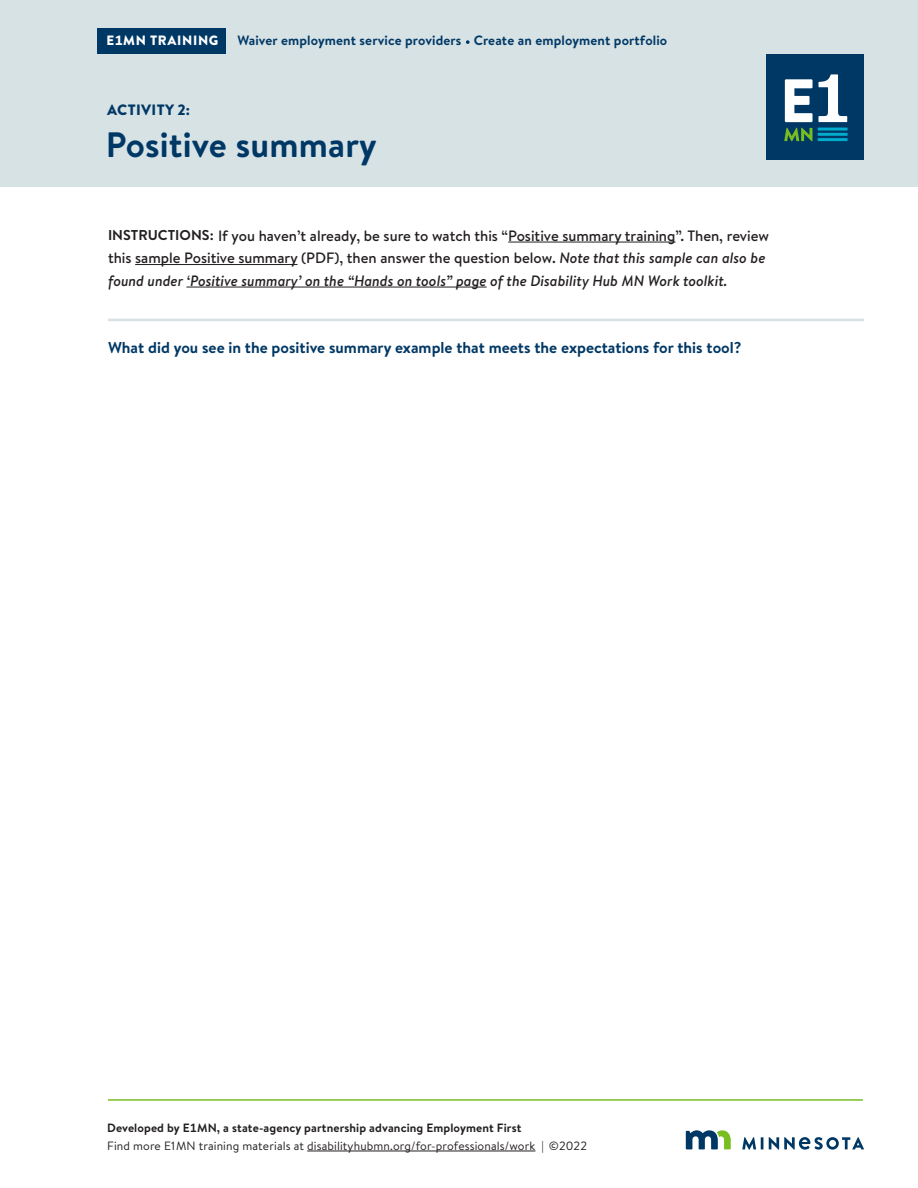
<style>
.page{position:relative;width:918px;height:1188px;background:#fff}
.page>*{position:absolute;margin:0;border:0;box-sizing:border-box;transform-origin:0 0}
.Header_1_H1{font:700 35.25px "Brandon Text";letter-spacing:.005em;color:#003865}
.Subhead_1_Normal_cas{font:700 15.75px "Brandon Text";color:#003865}
.Instructions_body{font:500 15px/22.5px "Brandon Text";color:#231f20}
.Header_1_H1-2{font:900 15px "Brandon Text";letter-spacing:.025em;color:#003865}
.E1MN_Training{font:700 13.5px "Brandon Text";letter-spacing:.01em;color:#003865}
.E1MN_Training-2{font:900 13.5px "Brandon Text";letter-spacing:.05em;color:#fff}
.t1{font:12px/18px "Brandon Text";letter-spacing:.01em;color:#231f20}
.s1{font-weight:700;font-size:14.25px}
.s2{font-style:italic}
.s3{font-weight:700}
</style>
<div class="page">
<div style="left:0;top:0;width:918px;height:187px;background:#d7e2e5"></div>
<div style="left:97px;top:28px;width:129px;height:26px;background:#003865"></div>
<hr style="left:108px;top:319px;width:756px;height:2px;background:#d7e2e5">
<hr style="left:108px;top:1099px;width:755px;height:2px;background:#78be21">
<svg style="left:466px;top:40px;width:4px;height:4px"></svg>
<hr style="left:508px;top:242px;width:167px;height:1px;background:#231f20">
<hr style="left:135px;top:264px;width:163px;height:1px;background:#231f20">
<hr style="left:186px;top:287px;width:301px;height:1px;background:#231f20">
<div style="left:767px;top:54px;width:97px;height:106px;background:#003865"></div>
<svg style="left:784px;top:128px;width:28px;height:13px"></svg>
<hr style="left:818px;top:128px;width:30px;height:3px;background:#00abcc">
<hr style="left:818px;top:133px;width:30px;height:3px;background:#00abcc">
<hr style="left:818px;top:138px;width:30px;height:3px;background:#00abcc">
<svg style="left:785px;top:74px;width:62px;height:48px"></svg>
<hr style="left:307px;top:1151px;width:228px;height:1px;background:#231f20">
<svg style="left:686px;top:1130px;width:45px;height:19px"></svg>
<svg style="left:742px;top:1137px;width:21px;height:13px"></svg>
<svg style="left:769px;top:1137px;width:95px;height:13px"></svg>
<p class="E1MN_Training-2" style="left:107px;top:31px;width:113px">E1MN TRAINING</p>
<p class="E1MN_Training" style="left:237px;top:31px;width:431px">Waiver employment service providers Create an employment portfolio</p>
<h1 class="Header_1_H1-2" style="left:107px;top:100px;width:85px">ACTIVITY 2:</h1>
<h1 class="Header_1_H1" style="left:106px;top:121px;width:272px">Positive summary</h1>
<p class="Instructions_body" style="left:108px;top:224px;width:663px"><span class="s1">INSTRUCTIONS:</span> If you haven’t already, be sure to watch this “Positive summary training”. Then, review this sample Positive summary (PDF), then answer the question below. <span class="s2">Note that this sample can also be found under ‘Positive summary’ on the “Hands on tools” page of the Disability Hub MN Work toolkit.</span></p>
<h2 class="Subhead_1_Normal_cas" style="left:108px;top:336px;width:635px">What did you see in the positive summary example that meets the expectations for this tool?</h2>
<p class="t1" style="left:107px;top:1118px;width:481px"><span class="s3">Developed by E1MN, a state-agency partnership advancing Employment First<br></span>Find more E1MN training materials at disabilityhubmn.org/for-professionals/work | ©2022</p>
</div>
